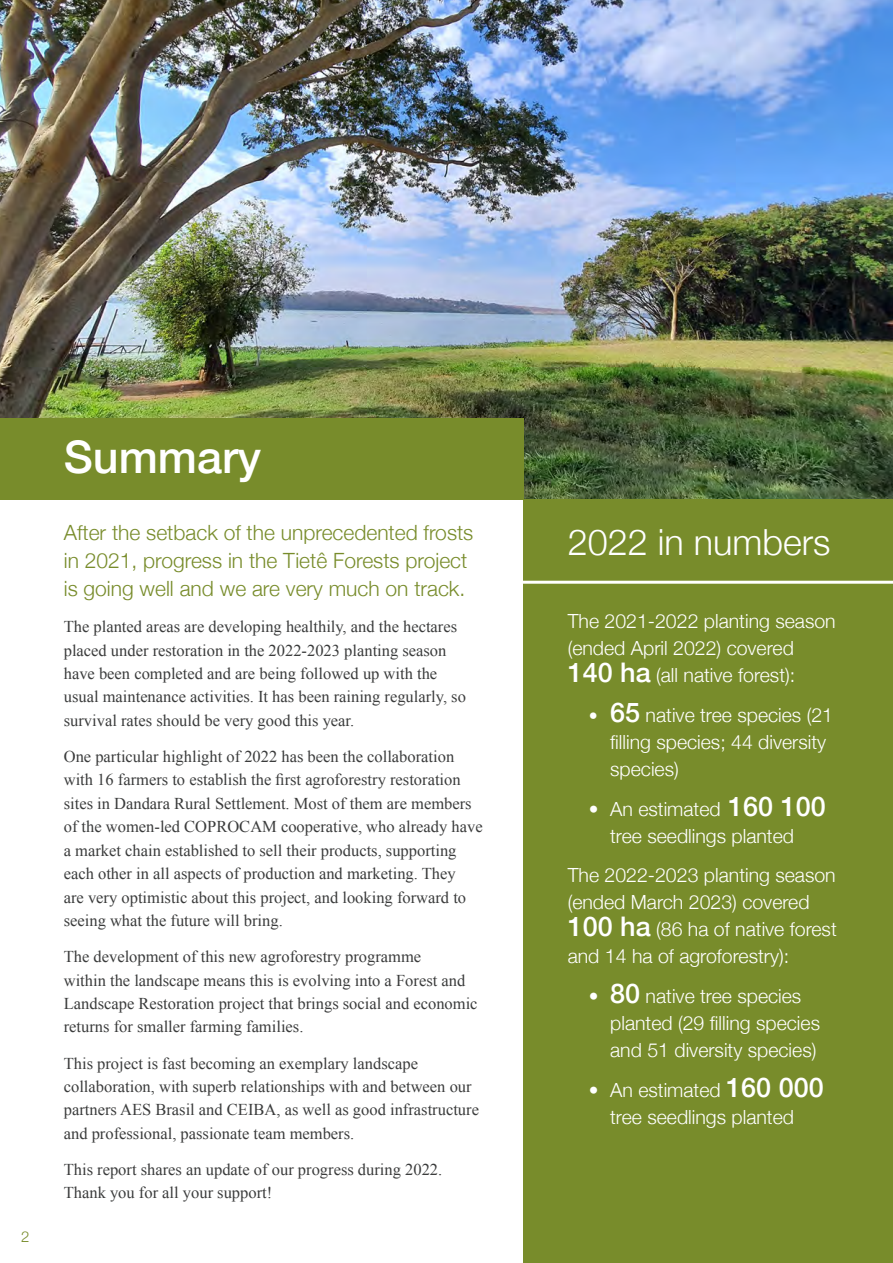
<style>
.page{position:relative;width:893px;height:1263px;background:#fff}
.page>*{position:absolute;margin:0;border:0;box-sizing:border-box;transform-origin:0 0}
.location_title{font:500 45px "Helvetica Neue";color:#fff}
.intro_white{font:300 36px "Helvetica Neue";color:#fff}
.introgreen{font:300 21px/27.9px "Helvetica Neue";color:#788c2b}
.blue_body_copy{font:300 19.5px/27px "Helvetica Neue";color:#fff}
.body_black{font:16.5px/23.4px "Times New Roman";color:#3b3c3c}
.t1{font:300 15px "Helvetica Neue";color:#788c2b}
.s1{font-weight:500;font-size:27px}
.s2{font-size:18px}
</style>
<div class="page">
<img style="left:0;top:0;width:893px;height:500px">
<div style="left:523px;top:500px;width:370px;height:763px;background:#788c2b"></div>
<div style="left:0;top:418px;width:523px;height:82px;background:#788c2b"></div>
<hr style="left:483px;top:581px;width:410px;height:3px;background:#fff">
<p class="t1" style="left:21px;top:1224px;width:10px">2</p>
<p class="location_title" style="left:64px;top:420px;width:199px">Summary</p>
<p class="introgreen" style="left:64px;top:517px;width:411px">After the setback of the unprecedented frosts in 2021, progress in the Tietê Forests project is going well and we are very much on track.</p>
<p class="body_black" style="left:64px;top:615px;width:404px">The planted areas are developing healthily, and the hectares placed under restoration in the 2022-2023 planting season have been completed and are being followed up with the usual maintenance activities. It has been raining regularly, so survival rates should be very good this year.</p>
<p class="body_black" style="left:64px;top:744px;width:420px">One particular highlight of 2022 has been the collaboration with 16 farmers to establish the first agroforestry restoration sites in Dandara Rural Settlement. Most of them are members of the women-led COPROCAM cooperative, who already have a market chain established to sell their products, supporting each other in all aspects of production and marketing. They<br>are very optimistic about this project, and looking forward to seeing what the future will bring.</p>
<p class="body_black" style="left:64px;top:945px;width:415px">The development of this new agroforestry programme<br>within the landscape means this is evolving into a Forest and Landscape Restoration project that brings social and economic returns for smaller farming families.</p>
<p class="body_black" style="left:64px;top:1051px;width:417px">This project is fast becoming an exemplary landscape collaboration, with superb relationships with and between our partners AES Brasil and CEIBA, as well as good infrastructure and professional, passionate team members.</p>
<p class="body_black" style="left:64px;top:1157px;width:380px">This report shares an update of our progress during 2022.<br>Thank you for all your support!</p>
<p class="intro_white" style="left:568px;top:513px;width:264px">2022 in numbers</p>
<p class="blue_body_copy" style="left:568px;top:606px;width:270px">The 2021-2022 planting season (ended April 2022) covered<br><span class="s1">140 ha</span> (all native forest):</p>
<p class="blue_body_copy" style="left:610px;top:700px;width:224px;text-indent:-21px"><span class="s2">•</span> <span class="s1">65</span> native tree species (21 filling species; 44 diversity species)</p>
<p class="blue_body_copy" style="left:589px;top:794px;width:238px;text-align:center">• An estimated <span class="s1">160 100 </span>tree seedlings planted</p>
<p class="blue_body_copy" style="left:568px;top:860px;width:271px">The 2022-2023 planting season (ended March 2023) covered<br><span class="s1">100 ha</span> (86 ha of native forest and 14 ha of agroforestry):</p>
<p class="blue_body_copy" style="left:610px;top:981px;width:211px;text-indent:-21px">• <span class="s1">80</span> native tree species planted (29 filling species and 51 diversity species)</p>
<p class="blue_body_copy" style="left:589px;top:1075px;width:236px;text-align:center">• An estimated <span class="s1">160 000 </span>tree seedlings planted</p>
</div>
